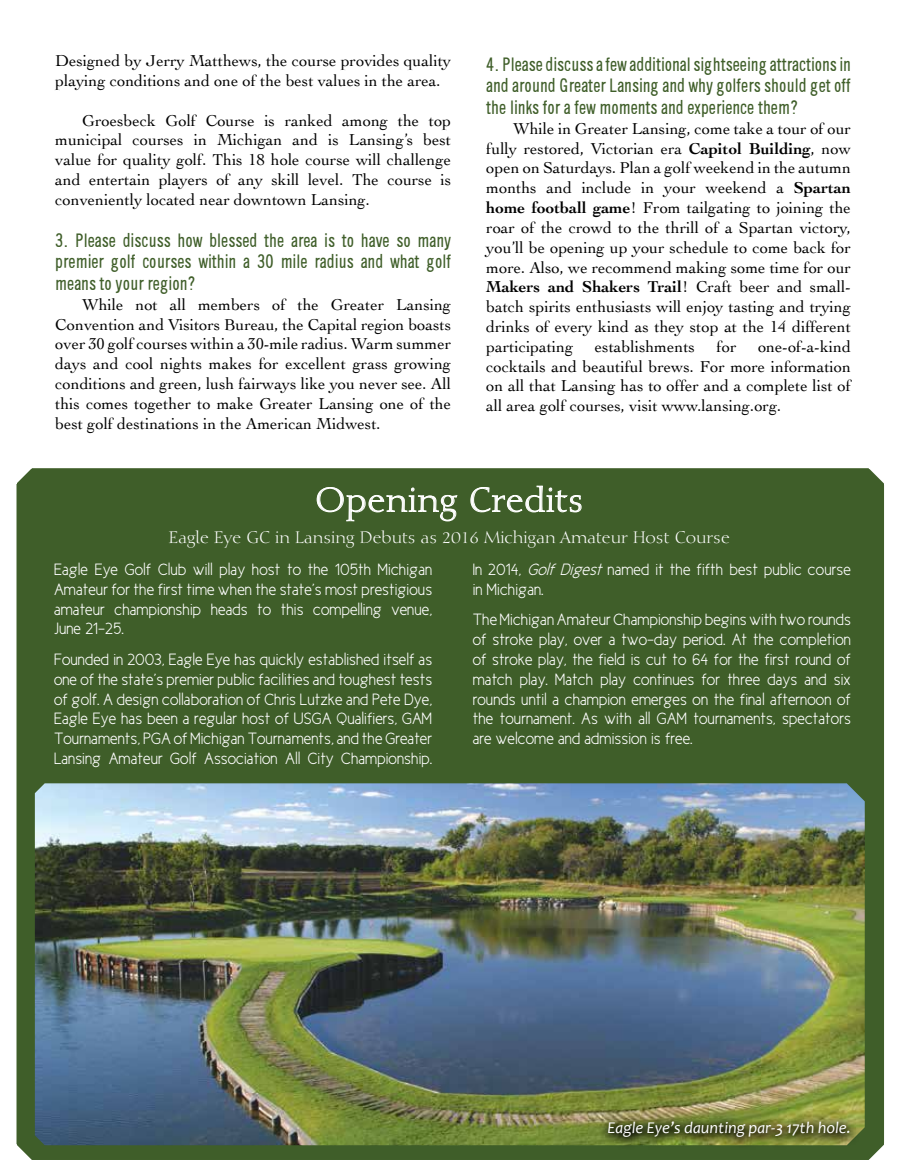
<style>
.page{position:relative;width:905px;height:1175px;background:#fff}
.page>*{position:absolute;margin:0;border:0;box-sizing:border-box;transform-origin:0 0}
.t1{font:33px "Diotima LT";letter-spacing:.025em;color:#fff}
.t2{font:18px/21.6px "CHANL Plain";color:#3f5e29;text-align:justify}
.t3{font:16.5px/19.8px "Cochin";color:#000;text-align:justify}
.t4{font:16.5px/19.8px "New Cicle Semi";color:#fff;text-align:justify}
.t5{font:16.5px "Diotima LT";color:#fff}
.t6{font:italic 16.5px "Candara";color:#fff}
.s1{font-weight:700}
.s2{font-style:italic}
</style>
<div class="page">
<div style="left:16px;top:468px;width:868px;height:692px;background:#3f5e29"></div>
<img style="left:35px;top:783px;width:829px;height:362px">
<svg style="left:316px;top:486px;width:142px;height:36px;background:#5c7649"></svg>
<svg style="left:470px;top:485px;width:112px;height:36px;background:#5b7649"></svg>
<svg style="left:597px;top:1113px;width:262px;height:36px;background:#657031"></svg>
<p class="t3" style="left:55px;top:50px;width:397px">Designed by Jerry Matthews, the course provides quality playing conditions and one of the best values in the area.</p>
<p class="t3" style="left:55px;top:110px;width:397px;text-indent:27px">Groesbeck Golf Course is ranked among the top municipal courses in Michigan and is Lansing’s best value for quality golf. This 18 hole course will challenge and entertain players of any skill level. The course is conveniently located near downtown Lansing.</p>
<p class="t2" style="left:55px;top:230px;width:397px">3. Please discuss how blessed the area is to have so many premier golf courses within a 30 mile radius and what golf means to your region?</p>
<p class="t3" style="left:55px;top:294px;width:397px;text-indent:27px">While not all members of the Greater Lansing Convention and Visitors Bureau, the Capital region boasts over 30 golf courses within a 30-mile radius. Warm summer days and cool nights makes for excellent grass growing conditions and green, lush fairways like you never see. All this comes together to make Greater Lansing one of the best golf destinations in the American Midwest.</p>
<p class="t2" style="left:486px;top:54px;width:366px">4. Please discuss a few additional sightseeing attractionsin and around Greater Lansing and why golfers should get off the links for a few moments and experience them?</p>
<p class="t3" style="left:486px;top:118px;width:366px;text-indent:27px">While in Greater Lansing, come take a tour of our fully restored, Victorian era <span class="s1">Capitol Building</span>, now open on Saturdays. Plan a golf weekend in the autumn months and include in your weekend a <span class="s1">Spartan home football game</span>! From tailgating to joining the roar of the crowd to the thrill of a Spartan victory, you’ll be opening up your schedule to come back for more. Also, we recommend making some time for our <span class="s1">Makers and Shakers Trail</span>! Craft beer and small&shy;batch spirits enthusiasts will enjoy tasting and trying drinks of every kind as they stop at the 14 different participating</p>
<p class="t3" style="left:486px;top:336px;width:366px;text-indent:272px">one-of-a-kind cocktails and beautiful brews. For more information on all that Lansing has to offer and a complete list of all area golf courses, visit www.lansing.org.</p>
<p class="t3" style="left:595px;top:336px;width:101px">establishments</p>
<p class="t3" style="left:716px;top:336px;width:21px">for</p>
<h1 class="t1" style="left:315px;top:480px;width:270px">Opening Credits</h1>
<p class="t5" style="left:169px;top:527px;width:562px">Eagle Eye GC in Lansing Debuts as 2016 Michigan Amateur Host Course</p>
<p class="t4" style="left:54px;top:559px;width:380px">Eagle Eye Golf Club will play host to the 105th Michigan Amateur for the first time when the state’s most prestigious amateur championship heads to this compelling venue, June 21-25.</p>
<p class="t4" style="left:54px;top:649px;width:380px">Founded in 2003, Eagle Eye has quickly established itself as one of the state’s premier public facilities and toughest tests of golf. A design collaboration of Chris Lutzke and Pete Dye, Eagle Eye has been a regular host of USGA Qualifiers, GAM Tournaments, PGA of Michigan Tournaments, and the Greater Lansing Amateur Golf Association All City Championship.</p>
<p class="t4" style="left:472px;top:559px;width:379px">In 2014, <span class="s2">Golf Digest</span> named it the fifth best public course in Michigan.</p>
<p class="t4" style="left:472px;top:610px;width:380px">The Michigan Amateur Championship begins with two rounds of stroke play, over a two-day period. At the completion of stroke play, the field is cut to 64 for the first round of match play. Match play continues for three days and six rounds until a champion emerges on the final afternoon of the tournament. As with all GAM tournaments, spectators are welcome and admission is free.</p>
<p class="t6" style="left:607px;top:1117px;width:245px">Eagle Eye’s daunting par-3 17th hole.</p>
</div>
